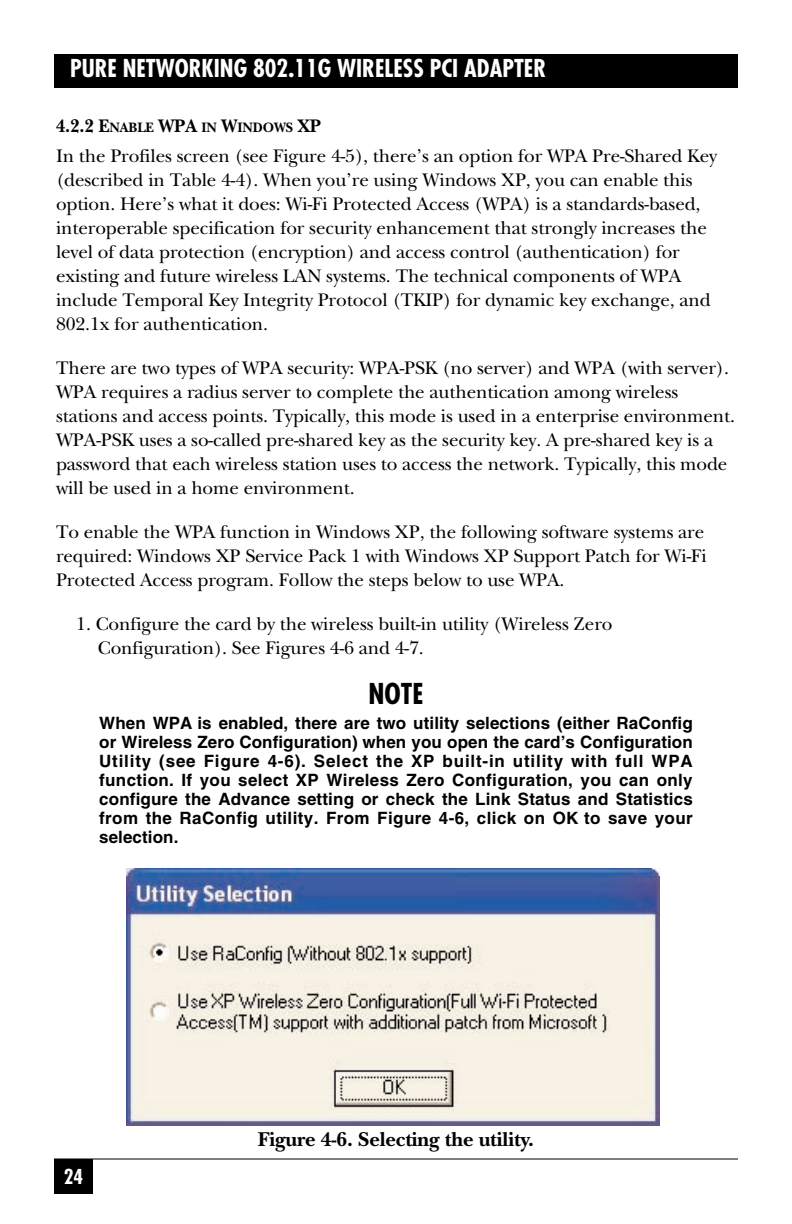
<style>
.page{position:relative;width:792px;height:1224px;background:#fff}
.page>*{position:absolute;margin:0;border:0;box-sizing:border-box;transform-origin:0 0}
.t1{font:700 condensed 28px "Futura";color:#000}
.t2{font:700 condensed 24px "Futura";color:#fff}
.t3{font:700 20.8px "New Baskerville";letter-spacing:-.005em;color:#000}
.t4{font:700 condensed 20px "Futura";color:#fff}
.t5{font:19px/24px "New Baskerville";letter-spacing:-.005em;color:#000}
.t6{font:700 17px/19px "Helvetica";letter-spacing:.025em;color:#000;text-align:justify}
.t7{font:700 14.2px "New Baskerville";letter-spacing:-.005em;color:#000;scale:.95 1}
.s1{font-size:19px}
</style>
<div class="page">
<div style="left:54px;top:54px;width:684px;height:34px;background:#000"></div>
<div style="left:54px;top:1159px;width:39px;height:35px;background:#000"></div>
<hr style="left:54px;top:1158px;width:684px;height:2px;background:#000">
<img style="left:126px;top:869px;width:534px;height:256px">
<p class="t2" style="left:70px;top:58px;width:478px">PURE NETWORKING 802.11G WIRELESS PCI ADAPTER</p>
<p class="t7" style="left:56px;top:122px;width:281px"><span class="s1">4.2.2 E</span>NABLE <span class="s1">WPA</span> IN <span class="s1">W</span>INDOWS <span class="s1">XP</span></p>
<p class="t5" style="left:56px;top:146px;width:663px">In the Profiles screen (see Figure 4-5), there’s an option for WPA Pre-Shared Key (described in Table 4-4). When you’re using Windows XP, you can enable this option. Here’s what it does: Wi-Fi Protected Access (WPA) is a standards-based, interoperable specification for security enhancement that strongly increases the level of data protection (encryption) and access control (authentication) for existing and future wireless LAN systems. The technical components of WPA include Temporal Key Integrity Protocol (TKIP) for dynamic key exchange, and 802.1x for authentication.</p>
<p class="t5" style="left:56px;top:358px;width:680px">There are two types of WPA security: WPA-PSK (no server) and WPA (with server).<br>WPA requires a radius server to complete the authentication among wireless stations and access points. Typically, this mode is used in a enterprise environment.<br>WPA-PSK uses a so-called pre-shared key as the security key. A pre-shared key is a password that each wireless station uses to access the network. Typically, this mode will be used in a home environment.</p>
<p class="t5" style="left:56px;top:522px;width:652px">To enable the WPA function in Windows XP, the following software systems are required: Windows XP Service Pack 1 with Windows XP Support Patch for Wi-Fi<br>Protected Access program. Follow the steps below to use WPA.</p>
<p class="t5" style="left:98px;top:614px;width:516px;text-indent:-22px">1. Configure the card by the wireless built-in utility (Wireless Zero<br>Configuration). See Figures 4-6 and 4-7.</p>
<h1 class="t1" style="left:369px;top:681px;width:56px">NOTE</h1>
<p class="t6" style="left:99px;top:715px;width:595px">When WPA is enabled, there are two utility selections (either RaConfig or Wireless Zero Configuration) when you open the card’s Configuration Utility (see Figure 4-6). Select the XP built-in utility with full WPA function. If you select XP Wireless Zero Configuration, you can only configure the Advance setting or check the Link Status and Statistics from the RaConfig utility. From Figure 4-6, click on OK to save your selection.</p>
<p class="t4" style="left:64px;top:1168px;width:21px">24</p>
<p class="t3" style="left:258px;top:1132px;width:278px">Figure 4-6. Selecting the utility.</p>
</div>
